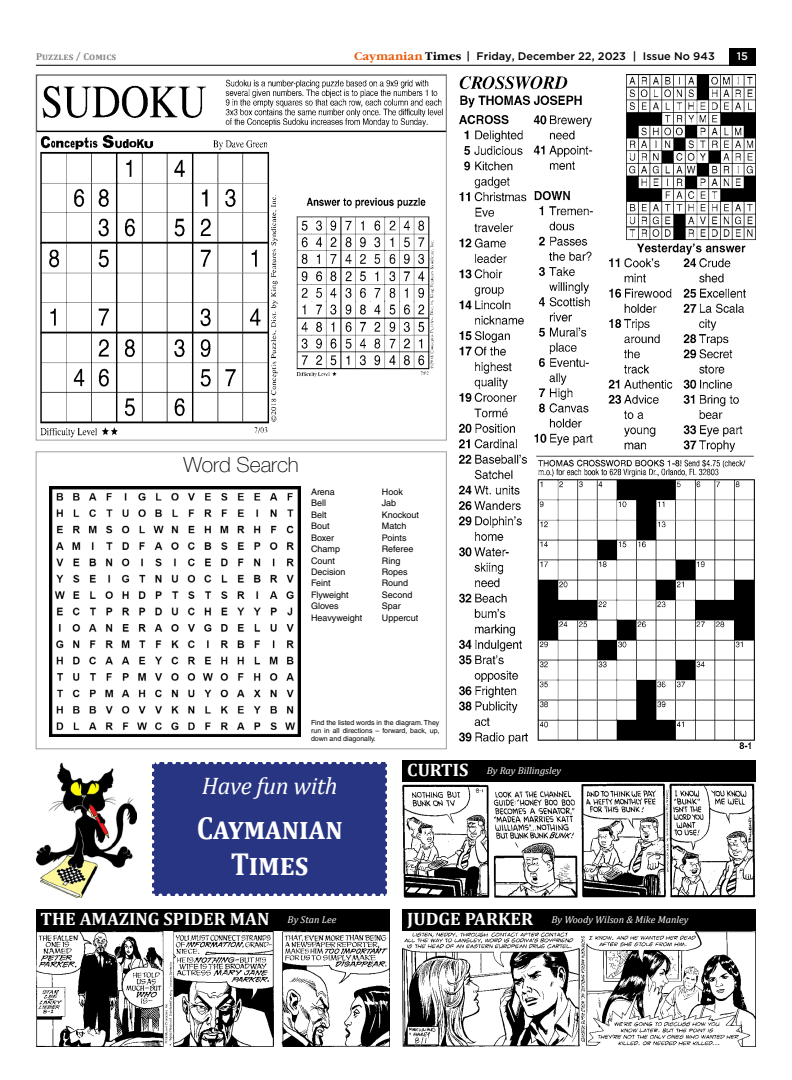
<style>
.page{position:relative;width:792px;height:1080px;background:#fff}
.page>*{position:absolute;margin:0;border:0;box-sizing:border-box;transform-origin:0 0}
.t1{font:700 32px/36px "Cambria";color:#fff;text-align:center;scale:.9 1}
.t2{font:italic 24px "Cambria";letter-spacing:-.015em;color:#fff}
.t3{font:100 21px "Helvetica Neue Cyr";color:#000}
.t4{font:700 18px "Cambria";color:#fff}
.t5{font:500 11px "Gotham";color:#000}
.t6{font:500 11px "Gotham";color:#fff}
.t7{font:italic 10px "Cambria";color:#fff}
.t8{font:700 10px "Cambria";letter-spacing:.01em;color:#878787}
.t9{font:9px/11.4px "Helvetica LT Std";color:#000}
.t10{font:7px/8px "Helvetica LT Std";color:#000;text-align:justify}
.s1{font-family:"Garamond C";font-weight:700;color:#ea5b0b}
.s2{font-family:"Garamond C";font-weight:700}
.s3{font-weight:400;font-style:italic;font-size:10px}
.s4{font-weight:700;font-style:normal;font-size:18px}
</style>
<div class="page">
<div style="left:36px;top:452px;width:410px;height:297px;border:1px solid #9d9d9c"></div>
<div style="left:152px;top:762px;width:235px;height:134px;background:#283583"></div>
<div style="left:36px;top:909px;width:353px;height:22px;background:#000"></div>
<div style="left:403px;top:760px;width:353px;height:22px;background:#000"></div>
<div style="left:403px;top:909px;width:353px;height:22px;background:#000"></div>
<img style="left:403px;top:932px;width:353px;height:114px">
<img style="left:36px;top:932px;width:353px;height:114px">
<img style="left:403px;top:783px;width:353px;height:114px">
<img style="left:460px;top:74px;width:296px;height:675px">
<img style="left:38px;top:79px;width:406px;height:359px">
<div style="left:36px;top:74px;width:410px;height:366px;border:1px solid #9d9d9c"></div>
<img style="left:49px;top:486px;width:251px;height:251px">
<img style="left:36px;top:762px;width:101px;height:135px">
<div style="left:729px;top:48px;width:27px;height:18px;background:#000"></div>
<hr style="left:36px;top:65px;width:720px;height:1px;background:#000">
<p class="t8" style="left:36px;top:50px;width:82px">Puzzles / Comics</p>
<p class="t5" style="left:354px;top:49px;width:362px"><span class="s1">Caymanian</span> <span class="s2">Times</span> | Friday, December 22, 2023 | Issue No 943</p>
<p class="t6" style="left:737px;top:49px;width:13px">15</p>
<h3 class="t3" style="left:184px;top:453px;width:117px">Word Search</h3>
<p class="t9" style="left:311px;top:486px;width:53px">Arena<br>Bell<br>Belt<br>Bout<br>Boxer<br>Champ<br>Count<br>Decision<br>Feint<br>Flyweight<br>Gloves<br>Heavyweight</p>
<p class="t9" style="left:382px;top:486px;width:39px">Hook<br>Jab<br>Knockout<br>Match<br>Points<br>Referee<br>Ring<br>Ropes<br>Round<br>Second<br>Spar<br>Uppercut</p>
<p class="t10" style="left:311px;top:719px;width:130px">Find the listed words in the diagram. They run in all directions – forward, back, up, down and diagonally.</p>
<h2 class="t2" style="left:202px;top:769px;width:137px">Have fun with</h2>
<h1 class="t1" style="left:197px;top:809px;width:164px">Caymanian<br>Times</h1>
<h3 class="t4" style="left:40px;top:906px;width:297px">THE AMAZING SPIDER MAN <span class="s3">By Stan Lee</span></h3>
<p class="t7" style="left:407px;top:764px;width:155px"><span class="s4">CURTIS</span> By Ray Billingsley</p>
<p class="t7" style="left:407px;top:913px;width:283px"><span class="s4">JUDGE PARKER</span> By Woody Wilson &amp; Mike Manley</p>
</div>
